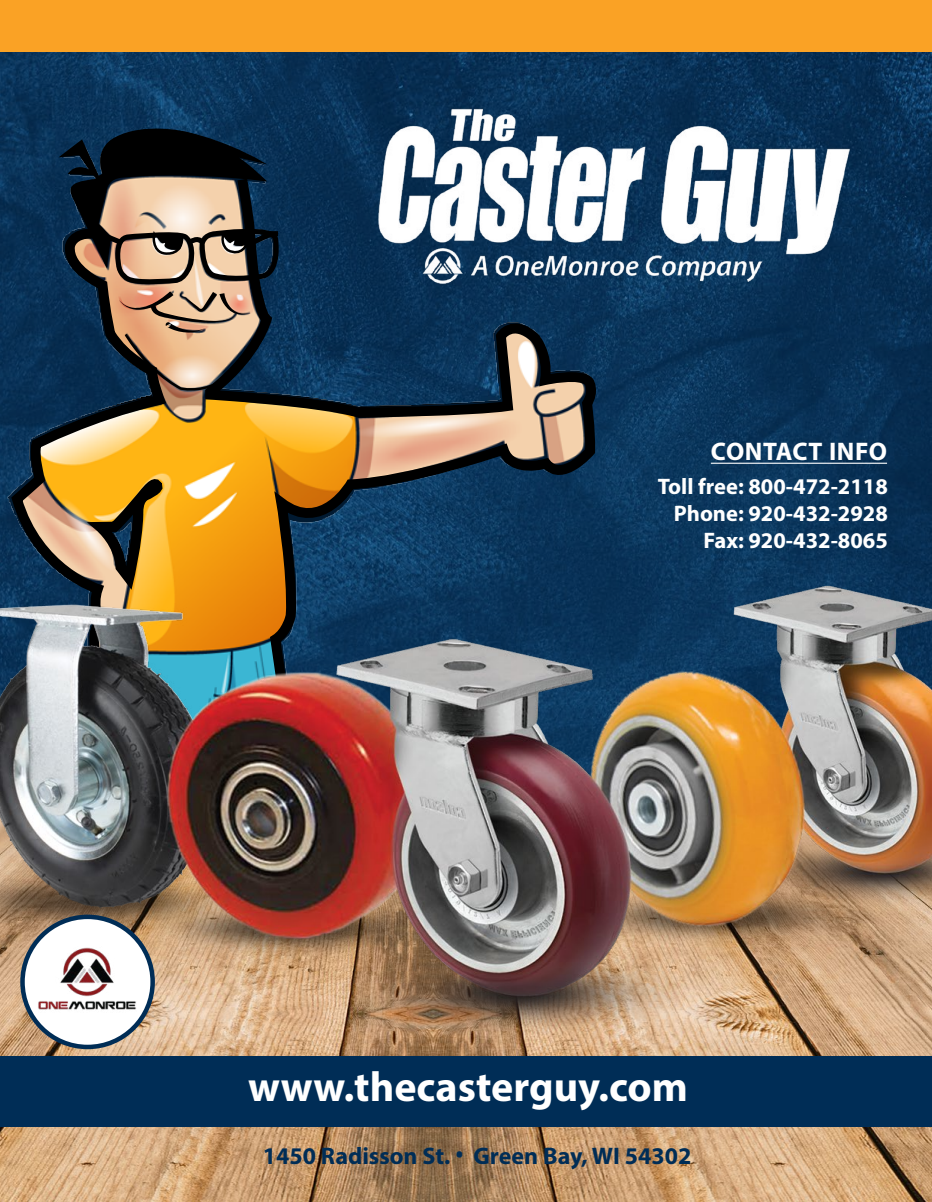
<style>
.page{position:relative;width:932px;height:1202px;background:#fff}
.page>*{position:absolute;margin:0;border:0;box-sizing:border-box;transform-origin:0 0}
.t1{font:700 42px "Myriad Pro";color:#fff}
.t2{font:700 25.5px "Myriad Pro";letter-spacing:.015em;color:#fff}
.t3{font:700 24px "Myriad Pro";color:#002d56}
.t4{font:700 22.5px/27px "Myriad Pro";color:#fff;text-align:right}
.s1{font-family:"Roboto"}
</style>
<div class="page">
<img style="left:0;top:51px;width:932px;height:485px">
<div style="left:0;top:0;width:932px;height:51px;background:#faa225"></div>
<svg style="left:7px;top:78px;width:592px;height:458px;background:#384a58"></svg>
<svg style="left:59px;top:78px;width:221px;height:458px;background:#7c6e50"></svg>
<img style="left:0;top:1053px;width:932px;height:148px">
<img style="left:0;top:536px;width:932px;height:517px">
<svg style="left:23px;top:916px;width:130px;height:131px"></svg>
<div style="left:20px;top:914px;width:135px;height:135px;border:4px solid #002d56;border-radius:50%"></div>
<img style="left:37px;top:928px;width:100px;height:100px">
<div style="left:0;top:1055px;width:932px;height:71px;background:#002d56"></div>
<hr style="left:710px;top:462px;width:177px;height:2px;background:#fff">
<img style="left:350px;top:80px;width:527px;height:248px">
<p class="t2" style="left:710px;top:435px;width:178px">CONTACT INFO</p>
<p class="t4" style="left:657px;top:472px;width:231px">Toll free: 800-472-2118<br>Phone: 920-432-2928<br>Fax: 920-432-8065</p>
<h1 class="t1" style="left:248px;top:1059px;width:441px">www.thecasterguy.com</h1>
<p class="t3" style="left:263px;top:1140px;width:430px">1450 Radisson St. <span class="s1">•</span> Green Bay, WI 54302</p>
</div>
